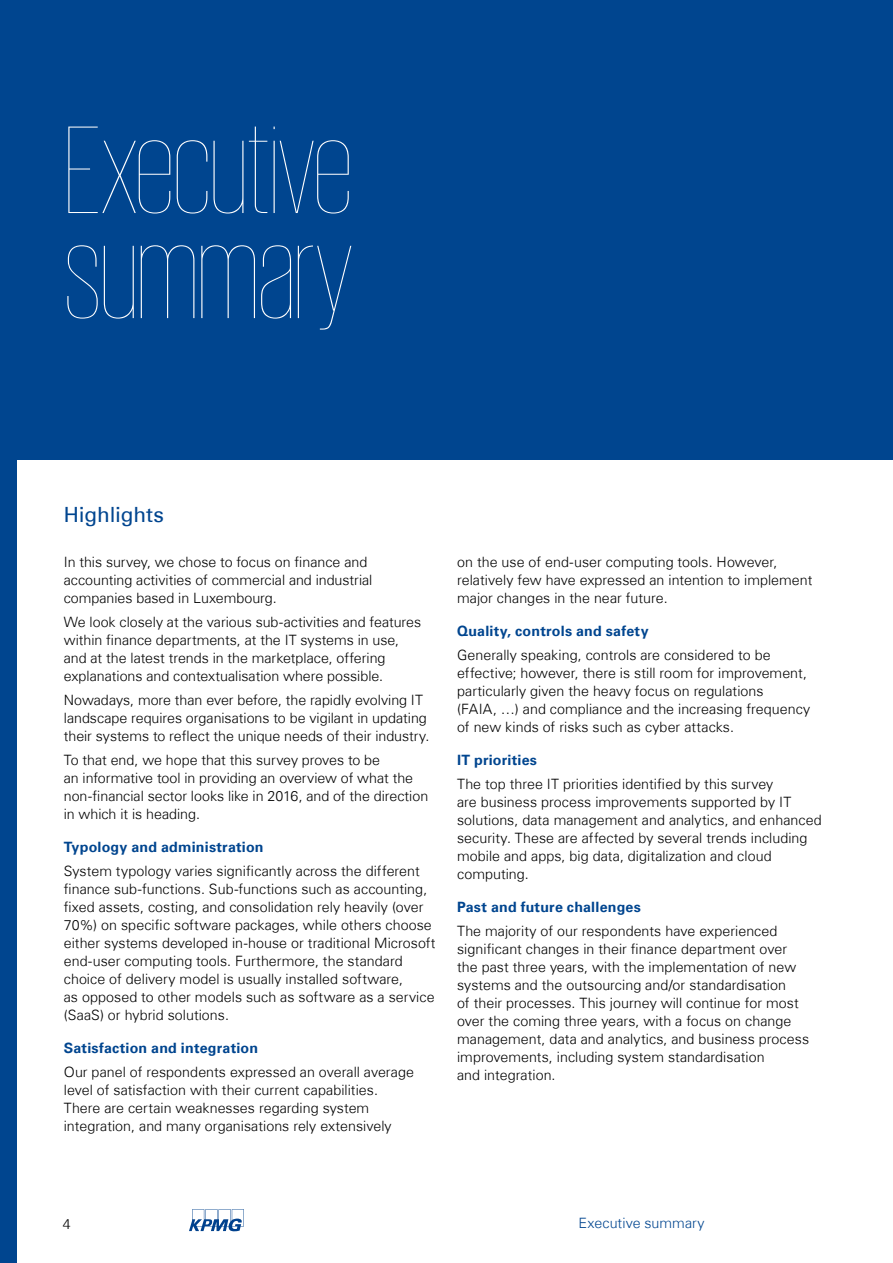
<style>
.page{position:relative;width:893px;height:1263px;background:#fff}
.page>*{position:absolute;margin:0;border:0;box-sizing:border-box;transform-origin:0 0}
.t1{font:100 127.5px/105px "KPMG App";letter-spacing:-.015em;color:#fff}
.t2{font:21px "Universfor KPMG";letter-spacing:-.01em;color:#00458f}
.t3{font:300 14.25px/18px "Universfor KPMG";color:#000}
.t4{font:700 14.25px "Universfor KPMG";letter-spacing:.015em;color:#00458f}
.t5{font:300 14.25px "Universfor KPMG";letter-spacing:.005em;color:#00458f}
</style>
<div class="page">
<div style="left:0;top:0;width:17px;height:1263px;background:#00458f"></div>
<svg style="left:189px;top:1209px;width:55px;height:22px"></svg>
<div style="left:0;top:0;width:893px;height:459px;background:#00458f"></div>
<h1 class="t1" style="left:64px;top:115px;width:291px">Executive summary</h1>
<h2 class="t2" style="left:64px;top:502px;width:102px">Highlights</h2>
<p class="t3" style="left:64px;top:553px;width:310px">In this survey, we chose to focus on finance and accounting activities of commercial and industrial companies based in Luxembourg.</p>
<p class="t3" style="left:64px;top:613px;width:359px">We look closely at the various sub-activities and features within finance departments, at the IT systems in use, and at the latest trends in the marketplace, offering explanations and contextualisation where possible.</p>
<p class="t3" style="left:64px;top:691px;width:367px">Nowadays, more than ever before, the rapidly evolving IT landscape requires organisations to be vigilant in updating their systems to reflect the unique needs of their industry.</p>
<p class="t3" style="left:64px;top:751px;width:366px">To that end, we hope that this survey proves to be<br>an informative tool in providing an overview of what the non-financial sector looks like in 2016, and of the direction in which it is heading.</p>
<p class="t4" style="left:64px;top:838px;width:201px">Typology and administration</p>
<p class="t3" style="left:64px;top:862px;width:373px">System typology varies significantly across the different finance sub-functions. Sub-functions such as accounting, fixed assets, costing, and consolidation rely heavily (over 70%) on specific software packages, while others choose either systems developed in-house or traditional Microsoft end-user computing tools. Furthermore, the standard choice of delivery model is usually installed software,<br>as opposed to other models such as software as a service (SaaS) or hybrid solutions.</p>
<p class="t4" style="left:64px;top:1039px;width:196px">Satisfaction and integration</p>
<p class="t3" style="left:64px;top:1063px;width:352px">Our panel of respondents expressed an overall average level of satisfaction with their current capabilities.<br>There are certain weaknesses regarding system integration, and many organisations rely extensively</p>
<p class="t3" style="left:457px;top:553px;width:357px">on the use of end-user computing tools. However, relatively few have expressed an intention to implement major changes in the near future.</p>
<p class="t4" style="left:457px;top:622px;width:193px">Quality, controls and safety</p>
<p class="t3" style="left:457px;top:646px;width:355px">Generally speaking, controls are considered to be effective; however, there is still room for improvement, particularly given the heavy focus on regulations<br>(FAIA, …) and compliance and the increasing frequency of new kinds of risks such as cyber attacks.</p>
<p class="t4" style="left:457px;top:751px;width:81px">IT priorities</p>
<p class="t3" style="left:457px;top:775px;width:366px">The top three IT priorities identified by this survey<br>are business process improvements supported by IT solutions, data management and analytics, and enhanced security. These are affected by several trends including mobile and apps, big data, digitalization and cloud computing.</p>
<p class="t4" style="left:457px;top:898px;width:185px">Past and future challenges</p>
<p class="t3" style="left:457px;top:922px;width:353px">The majority of our respondents have experienced significant changes in their finance department over the past three years, with the implementation of new systems and the outsourcing and/or standardisation<br>of their processes. This journey will continue for most over the coming three years, with a focus on change management, data and analytics, and business process improvements, including system standardisation<br>and integration.</p>
<p class="t3" style="left:63px;top:1215px;width:9px">4</p>
<p class="t5" style="left:578px;top:1215px;width:128px">Executive summary</p>
</div>
